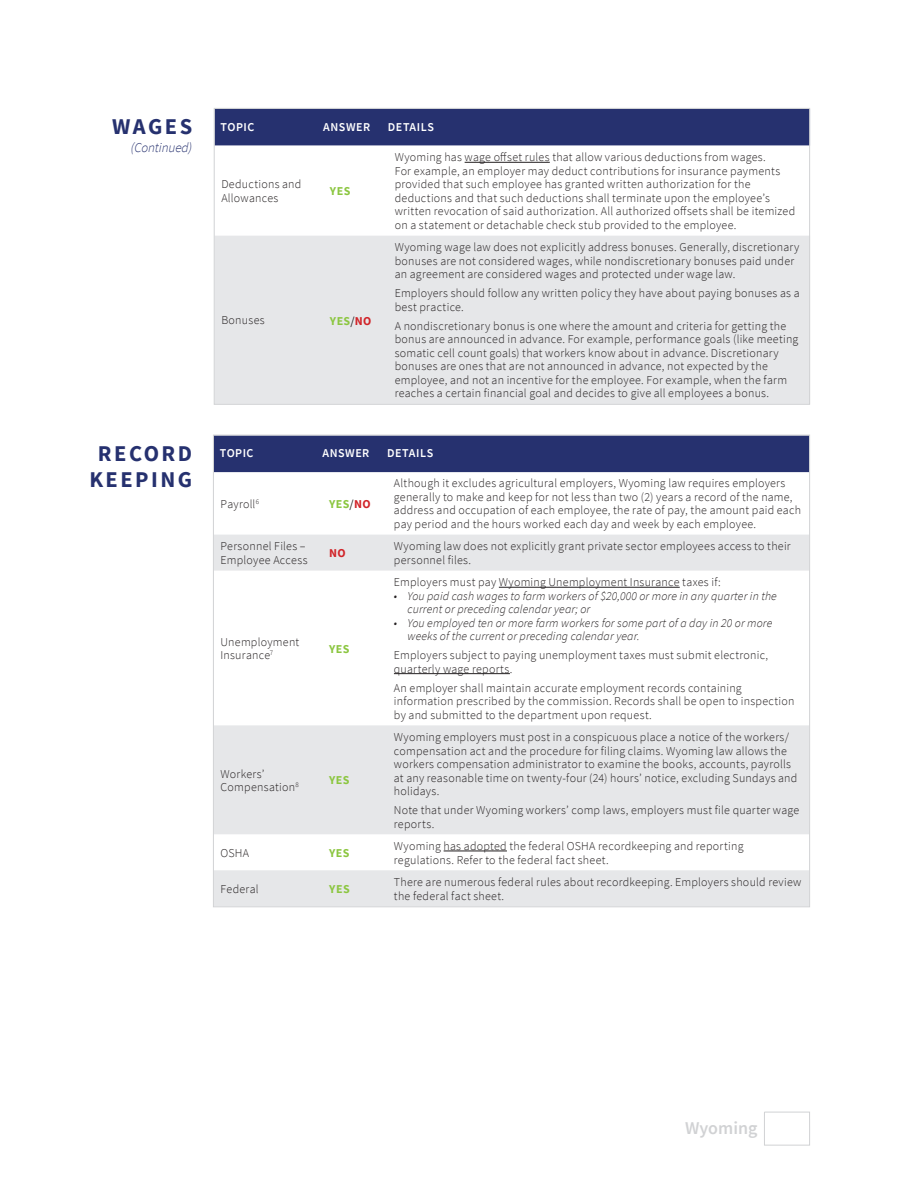
<style>
.page{position:relative;width:918px;height:1188px;background:#fff}
.page>*{position:absolute;margin:0;border:0;box-sizing:border-box;transform-origin:0 0}
.t1{font:700 22.5px/25.5px "Source Sans Pro";letter-spacing:.11em;color:#26316f;text-align:center}
.t2{font:600 18px "Source Sans Pro";color:#d1d2d4}
.t3{font:italic 300 13.5px "Source Sans Pro";letter-spacing:-.01em;color:#26316f}
.Row_Categories{font:300 12px/13.5px "Source Sans Pro";letter-spacing:.02em;color:#231f20}
.t4{font:italic 300 12px/13.5px "Source Sans Pro";letter-spacing:.01em;color:#231f20}
.Column_Headers{font:600 12px "Source Sans Pro";letter-spacing:.045em;color:#fff}
.Row_Categories-2{font:700 12px "Source Sans Pro";letter-spacing:.03em;color:#8cc641}
.Row_Categories_YES{font:700 12px "Source Sans Pro";letter-spacing:.045em;color:#8cc641}
.Row_Categories-3{font:700 12px "Source Sans Pro";color:#d12429}
.s1{font-weight:400;color:#231f20}
.s2{color:#d12429}
</style>
<div class="page">
<div style="left:216px;top:110px;width:592px;height:36px;background:#26316f"></div>
<div style="left:216px;top:236px;width:592px;height:167px;background:#e6e7e9"></div>
<hr style="left:465px;top:162px;width:85px;height:1px;background:#231f20">
<div style="left:214px;top:108px;width:596px;height:297px;border:1px solid #d1d2d4"></div>
<div style="left:215px;top:437px;width:593px;height:35px;background:#26316f"></div>
<svg style="left:215px;top:472px;width:593px;height:63px"></svg>
<svg style="left:215px;top:535px;width:593px;height:370px"></svg>
<hr style="left:499px;top:587px;width:181px;height:1px;background:#231f20">
<hr style="left:394px;top:673px;width:116px;height:1px;background:#231f20">
<hr style="left:444px;top:851px;width:63px;height:1px;background:#231f20">
<svg style="left:764px;top:1111px;width:46px;height:35px"></svg>
<p class="t1" style="left:112px;top:114px;width:82px">WAGES</p>
<p class="t3" style="left:131px;top:139px;width:63px">(Continued)</p>
<p class="t1" style="left:89px;top:441px;width:104px">RECORD<br>KEEPING</p>
<p class="Column_Headers" style="left:221px;top:119px;width:35px">TOPIC</p>
<p class="Column_Headers" style="left:323px;top:119px;width:48px">ANSWER</p>
<p class="Column_Headers" style="left:388px;top:119px;width:48px">DETAILS</p>
<p class="Row_Categories" style="left:221px;top:178px;width:82px">Deductions and<br>Allowances</p>
<p class="Row_Categories_YES" style="left:330px;top:183px;width:22px">YES</p>
<p class="Row_Categories" style="left:221px;top:314px;width:45px">Bonuses</p>
<p class="Row_Categories-2" style="left:330px;top:312px;width:43px">YES<span class="s1">/</span><span class="s2">NO</span></p>
<p class="Row_Categories" style="left:395px;top:151px;width:402px">Wyoming has wage offset rules that allow various deductions from wages.<br>For example, an employer may deduct contributions for insurance payments provided that such employee has granted written authorization for the deductions and that such deductions shall terminate upon the employee’s written revocation of said authorization. All authorized offsets shall be itemized on a statement or detachable check stub provided to the employee.</p>
<p class="Row_Categories" style="left:395px;top:241px;width:406px">Wyoming wage law does not explicitly address bonuses. Generally, discretionary bonuses are not considered wages, while nondiscretionary bonuses paid under an agreement are considered wages and protected under wage law.</p>
<p class="Row_Categories" style="left:395px;top:287px;width:406px">Employers should follow any written policy they have about paying bonuses as a best practice.</p>
<p class="Row_Categories" style="left:395px;top:319px;width:405px">A nondiscretionary bonus is one where the amount and criteria for getting the bonus are announced in advance. For example, performance goals (like meeting somatic cell count goals) that workers know about in advance. Discretionary bonuses are ones that are not announced in advance, not expected by the employee, and not an incentive for the employee. For example, when the farm reaches a certain financial goal and decides to give all employees a bonus.</p>
<p class="Column_Headers" style="left:220px;top:445px;width:35px">TOPIC</p>
<p class="Column_Headers" style="left:322px;top:445px;width:48px">ANSWER</p>
<p class="Column_Headers" style="left:387px;top:445px;width:48px">DETAILS</p>
<p class="Row_Categories" style="left:221px;top:497px;width:40px">Payroll<sup>6</sup></p>
<p class="Row_Categories-2" style="left:329px;top:495px;width:43px">YES<span class="s1">/</span><span class="s2">NO</span></p>
<p class="Row_Categories" style="left:394px;top:477px;width:409px">Although it excludes agricultural employers, Wyoming law requires employers generally to make and keep for not less than two (2) years a record of the name, address and occupation of each employee, the rate of pay, the amount paid each pay period and the hours worked each day and week by each employee.</p>
<p class="Row_Categories" style="left:221px;top:540px;width:89px">Personnel Files –<br>Employee Access</p>
<p class="Row_Categories-3" style="left:329px;top:545px;width:18px">NO</p>
<p class="Row_Categories" style="left:394px;top:540px;width:398px">Wyoming law does not explicitly grant private sector employees access to their personnel files.</p>
<p class="Row_Categories" style="left:221px;top:635px;width:80px">Unemployment<br>Insurance<sup>7</sup></p>
<p class="Row_Categories-2" style="left:329px;top:640px;width:22px">YES</p>
<p class="Row_Categories" style="left:221px;top:767px;width:80px">Workers’<br>Compensation<sup>8</sup></p>
<p class="Row_Categories-2" style="left:329px;top:772px;width:22px">YES</p>
<p class="Row_Categories" style="left:394px;top:576px;width:328px">Employers must pay Wyoming Unemployment Insurance taxes if:</p>
<p class="t4" style="left:407px;top:589px;width:371px;text-indent:-14px">• You paid cash wages to farm workers of $20,000 or more in any quarter in the current or preceding calendar year; or</p>
<p class="t4" style="left:407px;top:616px;width:367px;text-indent:-14px">• You employed ten or more farm workers for some part of a day in 20 or more weeks of the current or preceding calendar year.</p>
<p class="Row_Categories" style="left:394px;top:649px;width:376px">Employers subject to paying unemployment taxes must submit electronic, quarterly wage reports.</p>
<p class="Row_Categories" style="left:394px;top:681px;width:402px">An employer shall maintain accurate employment records containing information prescribed by the commission. Records shall be open to inspection by and submitted to the department upon request.</p>
<p class="Row_Categories" style="left:394px;top:730px;width:405px">Wyoming employers must post in a conspicuous place a notice of the workers/ compensation act and the procedure for filing claims. Wyoming law allows the workers compensation administrator to examine the books, accounts, payrolls at any reasonable time on twenty-four (24) hours’ notice, excluding Sundays and holidays.</p>
<p class="Row_Categories" style="left:394px;top:803px;width:407px">Note that under Wyoming workers’ comp laws, employers must file quarter wage reports.</p>
<p class="Row_Categories" style="left:221px;top:846px;width:30px">OSHA</p>
<p class="Row_Categories-2" style="left:329px;top:845px;width:22px">YES</p>
<p class="Row_Categories" style="left:394px;top:839px;width:351px">Wyoming has adopted the federal OSHA recordkeeping and reporting regulations. Refer to the federal fact sheet.</p>
<p class="Row_Categories" style="left:221px;top:882px;width:40px">Federal</p>
<p class="Row_Categories_YES" style="left:329px;top:881px;width:22px">YES</p>
<p class="Row_Categories" style="left:394px;top:875px;width:409px">There are numerous federal rules about recordkeeping. Employers should review the federal fact sheet.</p>
<p class="t2" style="left:685px;top:1116px;width:74px">Wyoming</p>
</div>
